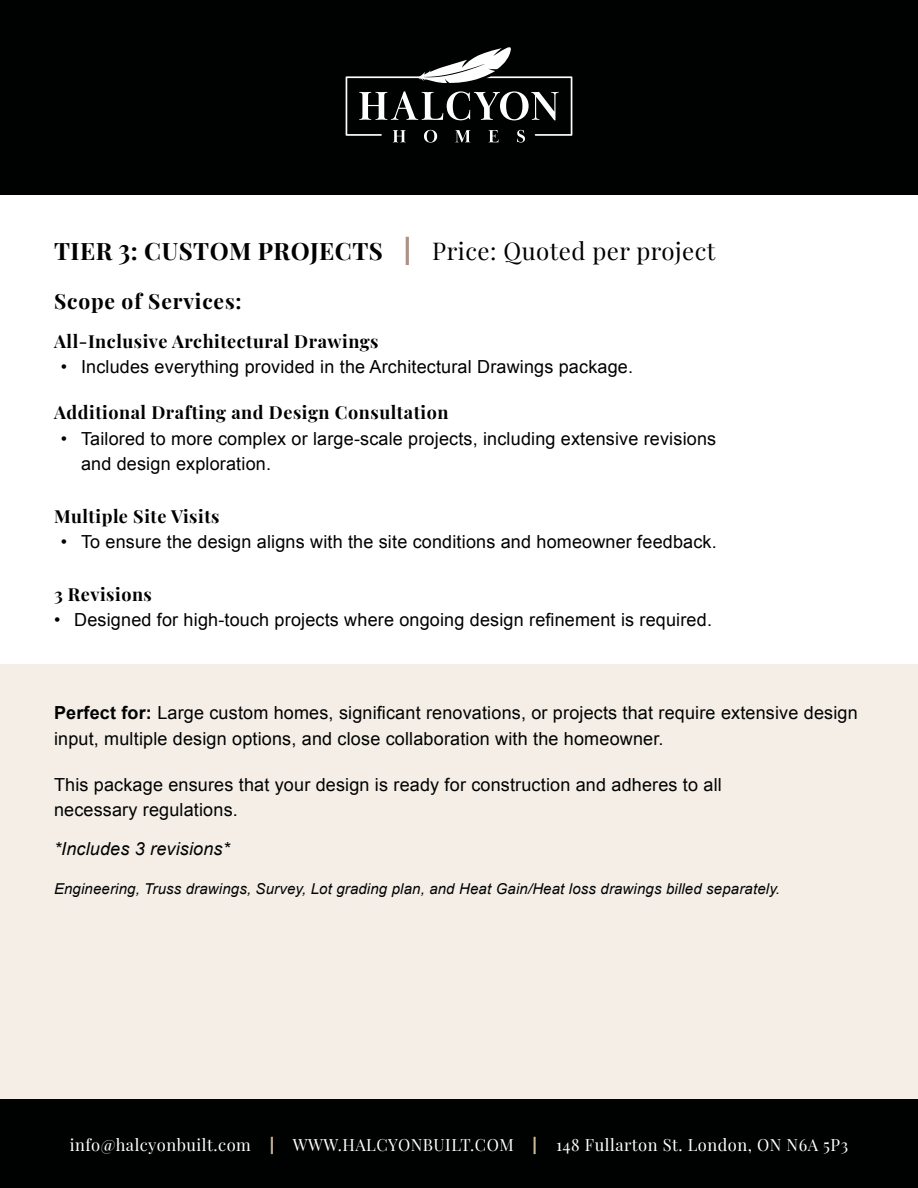
<style>
.page{position:relative;width:918px;height:1188px;background:#fff}
.page>*{position:absolute;margin:0;border:0;box-sizing:border-box;transform-origin:0 0}
.t1{font:24px "Playfair Display";letter-spacing:.02em;color:#000101}
.t2{font:700 21px "Playfair Display";letter-spacing:.04em;color:#000101}
.t3{font:18px/25.5px "Arial";letter-spacing:.01em;color:#000101}
.t4{font:700 18px "Playfair Display";letter-spacing:.03em;color:#000101}
.t5{font:italic 18px "Arial";letter-spacing:.01em;color:#000101}
.t6{font:16.5px "Playfair Display";letter-spacing:.03em;color:#fff}
.t7{font:italic 15px "Arial";letter-spacing:.01em;color:#000101}
.s1{font-weight:700}
.s2{font-weight:700;font-size:28.8px}
.s3{font-weight:900;font-size:27px;color:#ab9182}
.s4{font-weight:900;color:#d1ba9c}
</style>
<div class="page">
<div style="left:0;top:664px;width:918px;height:436px;background:#f4eee6"></div>
<div style="left:0;top:1100px;width:918px;height:88px;background:#000101"></div>
<div style="left:0;top:0;width:918px;height:195px;background:#000101"></div>
<svg style="left:346px;top:47px;width:226px;height:96px"></svg>
<h1 class="t1" style="left:54px;top:232px;width:663px"><span class="s1">TIER</span> <span class="s2">3</span><span class="s1">: CUSTOM PROJECTS</span> <span class="s3">|</span> Price: Quoted per project</h1>
<p class="t2" style="left:54px;top:285px;width:189px">Scope of Services:</p>
<p class="t4" style="left:54px;top:327px;width:326px">All-Inclusive Architectural Drawings</p>
<p class="t3" style="left:61px;top:355px;width:574px">• Includes everything provided in the Architectural Drawings package.</p>
<p class="t4" style="left:54px;top:398px;width:396px">Additional Drafting and Design Consultation</p>
<p class="t3" style="left:81px;top:426px;width:637px;text-indent:-20px">• Tailored to more complex or large-scale projects, including extensive revisions and design exploration.</p>
<p class="t4" style="left:54px;top:502px;width:167px">Multiple Site Visits</p>
<p class="t3" style="left:61px;top:529px;width:658px">• To ensure the design aligns with the site conditions and homeowner feedback.</p>
<p class="t4" style="left:54px;top:580px;width:99px">3 Revisions</p>
<p class="t3" style="left:54px;top:607px;width:660px">• Designed for high-touch projects where ongoing design refinement is required.</p>
<p class="t3" style="left:54px;top:700px;width:805px"><span class="s1">Perfect for:</span> Large custom homes, significant renovations, or projects that require extensive design input, multiple design options, and close collaboration with the homeowner.</p>
<p class="t3" style="left:54px;top:772px;width:669px">This package ensures that your design is ready for construction and adheres to all necessary regulations.</p>
<p class="t5" style="left:54px;top:837px;width:177px">*Includes 3 revisions*</p>
<p class="t7" style="left:54px;top:879px;width:728px">Engineering, Truss drawings, Survey, Lot grading plan, and Heat Gain/Heat loss drawings billed separately.</p>
<p class="t6" style="left:70px;top:1132px;width:780px">info@halcyonbuilt.com <span class="s4">|</span> WWW.HALCYONBUILT.COM <span class="s4">|</span> 148 Fullarton St. London, ON N6A 5P3</p>
</div>
